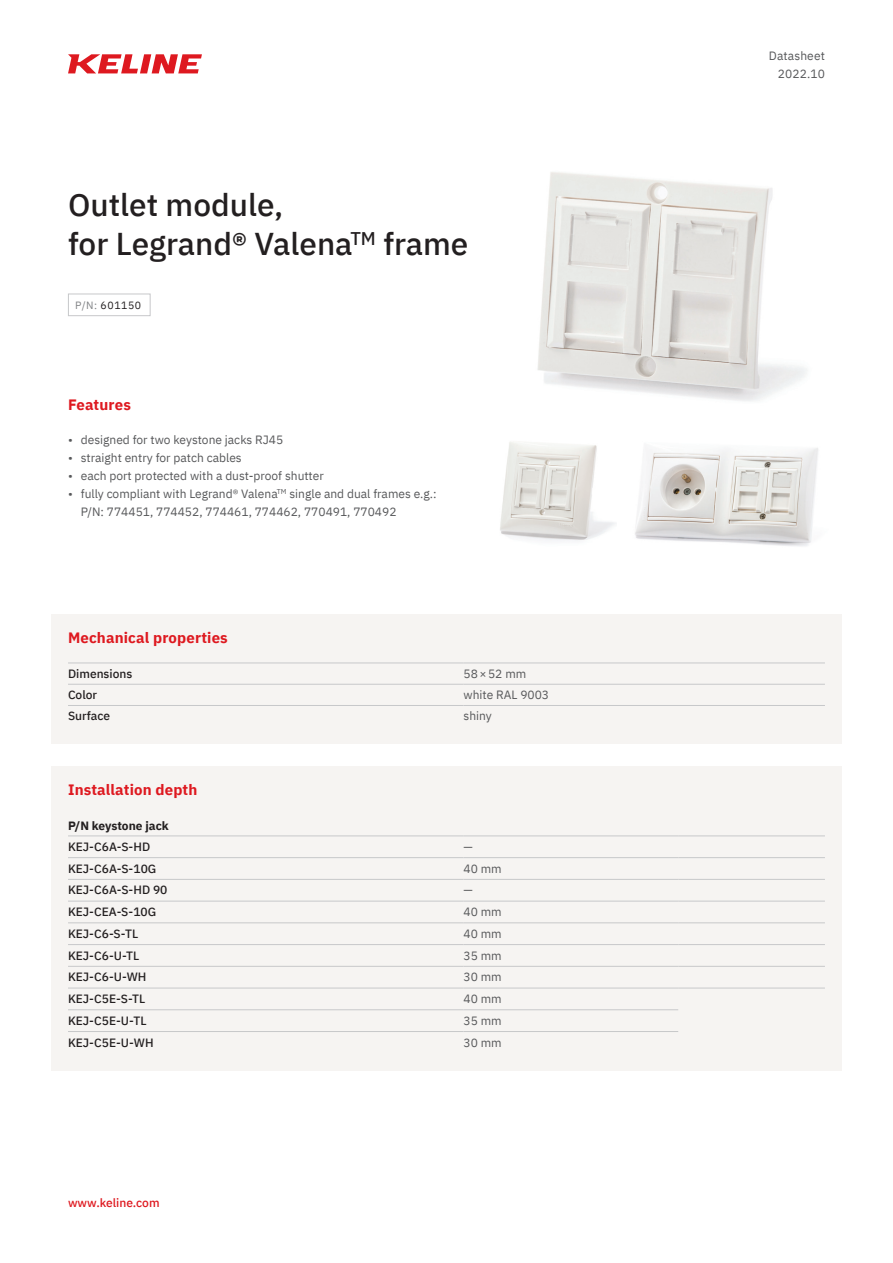
<style>
.page{position:relative;width:893px;height:1263px;background:#fff}
.page>*{position:absolute;margin:0;border:0;box-sizing:border-box;transform-origin:0 0}
.t1{font:500 31.5px/39px "IBM Plex Sans";color:#231f20}
.t2{font:700 15px "IBM Plex Sans";letter-spacing:.01em;color:#de1920}
.TAB_value{font:12px/18px "IBM Plex Sans";color:#57585a}
.TAB_Category{font:500 12px "IBM Plex Sans";color:#231f20}
.TAB_Category-2{font:700 12px "IBM Plex Sans";color:#231f20}
.t3{font:500 12px "IBM Plex Sans";color:#de1920}
.Product_Code{font:10.5px "IBM Plex Sans";letter-spacing:.055em;color:#231f20}
.s1{color:#808285}
</style>
<div class="page">
<img style="left:537px;top:172px;width:270px;height:229px">
<img style="left:500px;top:442px;width:116px;height:99px">
<img style="left:635px;top:448px;width:183px;height:98px">
<div style="left:68px;top:294px;width:83px;height:22px;border:1px solid #c7c8ca"></div>
<div style="left:51px;top:614px;width:791px;height:130px;background:#f6f4f2"></div>
<hr style="left:68px;top:663px;width:395px;height:1px;background:#c7c8ca">
<hr style="left:463px;top:663px;width:362px;height:1px;background:#c7c8ca">
<hr style="left:68px;top:684px;width:395px;height:1px;background:#c7c8ca">
<hr style="left:463px;top:684px;width:362px;height:1px;background:#c7c8ca">
<hr style="left:68px;top:705px;width:395px;height:1px;background:#c7c8ca">
<hr style="left:463px;top:705px;width:362px;height:1px;background:#c7c8ca">
<svg style="left:68px;top:54px;width:134px;height:19px"></svg>
<div style="left:51px;top:766px;width:791px;height:304px;background:#f6f4f2"></div>
<hr style="left:68px;top:835px;width:395px;height:1px;background:#c7c8ca">
<hr style="left:463px;top:835px;width:215px;height:1px;background:#c7c8ca">
<hr style="left:678px;top:835px;width:147px;height:1px;background:#c7c8ca">
<hr style="left:68px;top:857px;width:395px;height:1px;background:#c7c8ca">
<hr style="left:463px;top:857px;width:215px;height:1px;background:#c7c8ca">
<hr style="left:678px;top:857px;width:147px;height:1px;background:#c7c8ca">
<hr style="left:68px;top:879px;width:395px;height:1px;background:#c7c8ca">
<hr style="left:463px;top:879px;width:215px;height:1px;background:#c7c8ca">
<hr style="left:678px;top:879px;width:147px;height:1px;background:#c7c8ca">
<hr style="left:68px;top:901px;width:395px;height:1px;background:#c7c8ca">
<hr style="left:463px;top:901px;width:215px;height:1px;background:#c7c8ca">
<hr style="left:678px;top:901px;width:147px;height:1px;background:#c7c8ca">
<hr style="left:68px;top:922px;width:395px;height:1px;background:#c7c8ca">
<hr style="left:463px;top:922px;width:215px;height:1px;background:#c7c8ca">
<hr style="left:678px;top:922px;width:147px;height:1px;background:#c7c8ca">
<hr style="left:68px;top:944px;width:395px;height:1px;background:#c7c8ca">
<hr style="left:463px;top:944px;width:215px;height:1px;background:#c7c8ca">
<hr style="left:678px;top:944px;width:147px;height:1px;background:#c7c8ca">
<hr style="left:68px;top:966px;width:395px;height:1px;background:#c7c8ca">
<hr style="left:463px;top:966px;width:215px;height:1px;background:#c7c8ca">
<hr style="left:678px;top:966px;width:147px;height:1px;background:#c7c8ca">
<hr style="left:68px;top:988px;width:395px;height:1px;background:#c7c8ca">
<hr style="left:463px;top:988px;width:215px;height:1px;background:#c7c8ca">
<hr style="left:678px;top:988px;width:147px;height:1px;background:#c7c8ca">
<hr style="left:68px;top:1009px;width:395px;height:1px;background:#c7c8ca">
<hr style="left:463px;top:1009px;width:215px;height:1px;background:#c7c8ca">
<hr style="left:68px;top:1031px;width:395px;height:1px;background:#c7c8ca">
<hr style="left:463px;top:1031px;width:215px;height:1px;background:#c7c8ca">
<h1 class="t1" style="left:68px;top:183px;width:402px">Outlet module,<br>for Legrand® Valena<sup>TM</sup> frame</h1>
<p class="Product_Code" style="left:75px;top:297px;width:68px"><span class="s1">P/N:</span> 601150</p>
<h3 class="t2" style="left:68px;top:393px;width:64px">Features</h3>
<p class="TAB_value" style="left:68px;top:430px;width:217px">• designed for two keystone jacks RJ45</p>
<p class="TAB_value" style="left:68px;top:448px;width:175px">• straight entry for patch cables</p>
<p class="TAB_value" style="left:68px;top:466px;width:257px">• each port protected with a dust-proof shutter</p>
<p class="TAB_value" style="left:81px;top:484px;width:357px;text-indent:-13px">• fully compliant with Legrand® Valena<sup>TM</sup> single and dual frames e.g.:<br>P/N: 774451, 774452, 774461, 774462, 770491, 770492</p>
<h3 class="t2" style="left:68px;top:626px;width:161px">Mechanical properties</h3>
<p class="TAB_Category" style="left:68px;top:664px;width:66px">Dimensions</p>
<p class="TAB_value" style="left:463px;top:663px;width:64px">58×52 mm</p>
<p class="TAB_Category" style="left:68px;top:685px;width:31px">Color</p>
<p class="TAB_value" style="left:463px;top:685px;width:87px">white RAL 9003</p>
<p class="TAB_Category" style="left:68px;top:707px;width:44px">Surface</p>
<p class="TAB_value" style="left:463px;top:706px;width:30px">shiny</p>
<h3 class="t2" style="left:68px;top:777px;width:131px">Installation depth</h3>
<p class="TAB_Category-2" style="left:68px;top:816px;width:102px">P/N keystone jack</p>
<p class="TAB_Category" style="left:68px;top:837px;width:84px">KEJ-C6A-S-HD</p>
<p class="TAB_value" style="left:463px;top:837px;width:11px">—</p>
<p class="TAB_Category" style="left:68px;top:859px;width:90px">KEJ-C6A-S-10G</p>
<p class="TAB_value" style="left:463px;top:858px;width:40px">40 mm</p>
<p class="TAB_Category" style="left:68px;top:881px;width:101px">KEJ-C6A-S-HD 90</p>
<p class="TAB_value" style="left:463px;top:880px;width:11px">—</p>
<p class="TAB_Category" style="left:68px;top:902px;width:90px">KEJ-CEA-S-10G</p>
<p class="TAB_value" style="left:463px;top:902px;width:40px">40 mm</p>
<p class="TAB_Category" style="left:68px;top:924px;width:72px">KEJ-C6-S-TL</p>
<p class="TAB_value" style="left:463px;top:924px;width:40px">40 mm</p>
<p class="TAB_Category" style="left:68px;top:946px;width:73px">KEJ-C6-U-TL</p>
<p class="TAB_value" style="left:463px;top:945px;width:40px">35 mm</p>
<p class="TAB_Category" style="left:68px;top:968px;width:80px">KEJ-C6-U-WH</p>
<p class="TAB_value" style="left:463px;top:967px;width:40px">30 mm</p>
<p class="TAB_Category" style="left:68px;top:989px;width:79px">KEJ-C5E-S-TL</p>
<p class="TAB_value" style="left:463px;top:989px;width:40px">40 mm</p>
<p class="TAB_Category" style="left:68px;top:1011px;width:80px">KEJ-C5E-U-TL</p>
<p class="TAB_value" style="left:463px;top:1010px;width:40px">35 mm</p>
<p class="TAB_Category" style="left:68px;top:1033px;width:87px">KEJ-C5E-U-WH</p>
<p class="TAB_value" style="left:463px;top:1032px;width:40px">30 mm</p>
<p class="t3" style="left:68px;top:1193px;width:93px">www.keline.com</p>
<p class="TAB_value" style="left:769px;top:46px;width:58px">Datasheet</p>
<p class="TAB_value" style="left:778px;top:64px;width:49px">2022.10</p>
</div>
